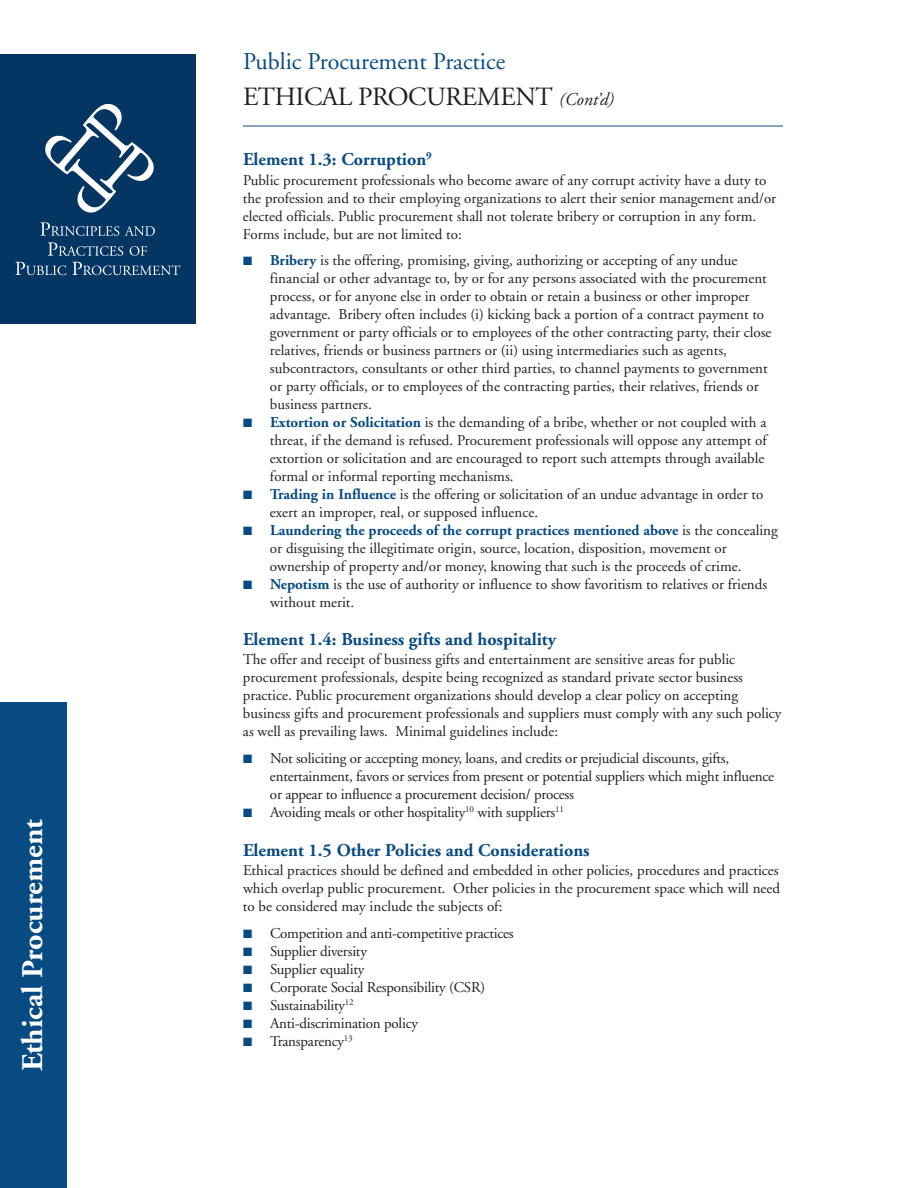
<style>
.page{position:relative;width:918px;height:1188px;background:#fff}
.page>*{position:absolute;margin:0;border:0;box-sizing:border-box;transform-origin:0 0}
.t1{font:700 30px "Adobe Garamond";letter-spacing:-.005em;color:#fff}
.t2{font:26.25px "Adobe Garamond";letter-spacing:-.015em;color:#231f20}
.t3{font:24px "Adobe Garamond";color:#084b82}
.t4{font:700 18px "Adobe Garamond";color:#084b82}
.t5{font:italic 18px "Adobe Garamond";color:#231f20}
.t6{font:15px/18px "Adobe Garamond";color:#231f20}
.s1{color:#084b82}
.s2{font-weight:700;color:#084b82}
</style>
<div class="page">
<div style="left:0;top:702px;width:67px;height:486px;background:#084b82"></div>
<div style="left:0;top:54px;width:196px;height:270px;background:#053562"></div>
<svg style="left:45px;top:104px;width:109px;height:109px"></svg>
<svg style="left:40px;top:222px;width:79px;height:14px"></svg>
<svg style="left:125px;top:226px;width:30px;height:10px"></svg>
<svg style="left:48px;top:242px;width:75px;height:14px"></svg>
<svg style="left:130px;top:246px;width:17px;height:10px"></svg>
<svg style="left:16px;top:262px;width:50px;height:13px"></svg>
<svg style="left:72px;top:262px;width:108px;height:13px"></svg>
<hr style="left:243px;top:126px;width:540px;height:1px;background:#084b82">
<h1 class="t1" style="left:21px;top:1071px;width:254px;rotate:-90deg">Ethical Procurement</h1>
<h3 class="t3" style="left:243px;top:52px;width:264px">Public Procurement Practice</h3>
<h2 class="t2" style="left:243px;top:86px;width:311px">ETHICAL PROCUREMENT</h2>
<p class="t5" style="left:558px;top:92px;width:57px">(Cont’d)</p>
<p class="t4" style="left:243px;top:152px;width:190px">Element 1.3: Corruption<sup>9</sup></p>
<p class="t6" style="left:243px;top:172px;width:535px">Public procurement professionals who become aware of any corrupt activity have a duty to the profession and to their employing organizations to alert their senior management and/or elected officials. Public procurement shall not tolerate bribery or corruption in any form.<br>Forms include, but are not limited to:</p>
<p class="t6" style="left:270px;top:252px;width:503px;text-indent:-27px"><span class="s1">■</span> <span class="s2">Bribery</span> is the offering, promising, giving, authorizing or accepting of any undue financial or other advantage to, by or for any persons associated with the procurement process, or for anyone else in order to obtain or retain a business or other improper advantage. Bribery often includes (i) kicking back a portion of a contract payment to government or party officials or to employees of the other contracting party, their close relatives, friends or business partners or (ii) using intermediaries such as agents, subcontractors, consultants or other third parties, to channel payments to government or party officials, or to employees of the contracting parties, their relatives, friends or business partners.</p>
<p class="t6" style="left:270px;top:414px;width:498px;text-indent:-27px"><span class="s1">■</span> <span class="s2">Extortion or Solicitation</span> is the demanding of a bribe, whether or not coupled with a threat, if the demand is refused. Procurement professionals will oppose any attempt of extortion or solicitation and are encouraged to report such attempts through available formal or informal reporting mechanisms.</p>
<p class="t6" style="left:270px;top:486px;width:495px;text-indent:-27px"><span class="s1">■</span> <span class="s2">Trading in Influence</span> is the offering or solicitation of an undue advantage in order to exert an improper, real, or supposed influence.</p>
<p class="t6" style="left:270px;top:522px;width:509px;text-indent:-27px"><span class="s1">■</span> <span class="s2">Laundering the proceeds of the corrupt practices mentioned above</span> is the concealing or disguising the illegitimate origin, source, location, disposition, movement or ownership of property and/or money, knowing that such is the proceeds of crime.</p>
<p class="t6" style="left:270px;top:576px;width:499px;text-indent:-27px"><span class="s1">■</span> <span class="s2">Nepotism</span> is the use of authority or influence to show favoritism to relatives or friends without merit.</p>
<p class="t4" style="left:243px;top:632px;width:315px">Element 1.4: Business gifts and hospitality</p>
<p class="t6" style="left:243px;top:652px;width:540px">The offer and receipt of business gifts and entertainment are sensitive areas for public procurement professionals, despite being recognized as standard private sector business practice. Public procurement organizations should develop a clear policy on accepting business gifts and procurement professionals and suppliers must comply with any such policy as well as prevailing laws. Minimal guidelines include:</p>
<p class="t6" style="left:270px;top:751px;width:506px;text-indent:-27px"><span class="s1">■</span> Not soliciting or accepting money, loans, and credits or prejudicial discounts, gifts, entertainment, favors or services from present or potential suppliers which might influence or appear to influence a procurement decision/ process</p>
<p class="t6" style="left:243px;top:805px;width:322px"><span class="s1">■</span> Avoiding meals or other hospitality<sup>10</sup> with suppliers<sup>11</sup></p>
<p class="t4" style="left:243px;top:843px;width:348px">Element 1.5 Other Policies and Considerations</p>
<p class="t6" style="left:243px;top:863px;width:539px;text-align:justify">Ethical practices should be defined and embedded in other policies, procedures and practices which overlap public procurement. Other policies in the procurement space which will need to be considered may include the subjects of:</p>
<p class="t6" style="left:243px;top:926px;width:272px"><span class="s1">■</span> Competition and anti-competitive practices</p>
<p class="t6" style="left:243px;top:944px;width:125px"><span class="s1">■</span> Supplier diversity</p>
<p class="t6" style="left:243px;top:962px;width:123px"><span class="s1">■</span> Supplier equality</p>
<p class="t6" style="left:243px;top:980px;width:244px"><span class="s1">■</span> Corporate Social Responsibility (CSR)</p>
<p class="t6" style="left:243px;top:998px;width:112px"><span class="s1">■</span> Sustainability<sup>12</sup></p>
<p class="t6" style="left:243px;top:1016px;width:177px"><span class="s1">■</span> Anti-discrimination policy</p>
<p class="t6" style="left:243px;top:1034px;width:111px"><span class="s1">■</span> Transparency<sup>13</sup></p>
</div>
